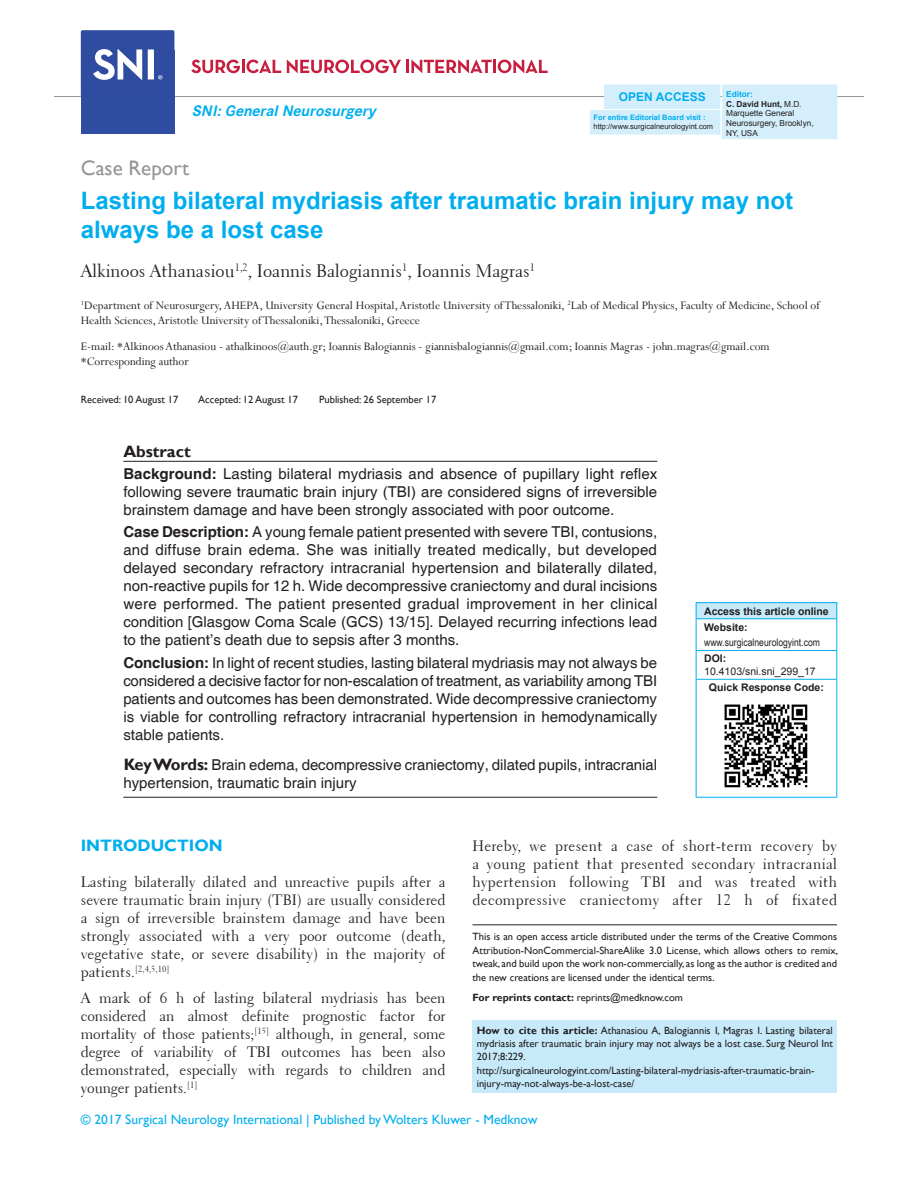
<style>
.page{position:relative;width:918px;height:1188px;background:#fff}
.page>*{position:absolute;margin:0;border:0;box-sizing:border-box;transform-origin:0 0}
.AT{font:700 24px/28.8px "Arial";color:#00aeef}
.AH{font:21px "Gill Sans";color:#939598}
.AU{font:18px "Transitional 521 BT Roman A";color:#231f20}
.t1{font:700 16.5px "Gill Sans";color:#00aeef}
.ABSH{font:700 16.5px "Gill Sans";color:#231f20}
.ABS{font:15px/18px "Helvetica";color:#231f20;text-align:justify}
.TX{font:15px/18px "Transitional 521 BT Roman A";color:#231f20;text-align:justify}
.KWD{font:15px/18px "Helvetica";letter-spacing:-.005em;color:#231f20}
.t2{font:italic 700 15px "Corporate SBQ";color:#00aeef}
.t3{font:13.5px "Gill Sans";color:#00aeef}
.AFF{font:12.75px/15px "Perpetua";color:#231f20}
.ADD{font:12.75px/15px "Perpetua";color:#231f20}
.t4{font:700 12px "Arial";color:#00aeef}
.OS{font:10.5px/13.5px "Gill Sans";color:#231f20;text-align:justify}
.Published{font:10.5px/12.6px "Gill Sans";color:#231f20;text-align:justify}
.HIS{font:10.5px "Gill Sans";color:#231f20}
.AAO{font:700 10.5px "Arial";letter-spacing:-.005em;color:#231f20}
.WEB{font:10.5px "Arial Narrow";color:#231f20}
.WEB-2{font:10.5px/12.6px "Arial";color:#231f20}
.WEB-3{font:700 10.5px "Arial";color:#231f20}
.TX-2{font:8.7px "Transitional 521 BT Roman A";color:#231f20}
.t5{font:8.25px/9.9px "Arial";letter-spacing:-.005em;color:#231f20}
.t6{font:7.5px "Arial";color:#231f20}
.t7{font:700 7.5px "Arial";color:#00aeef}
.s1{font-weight:700;color:#00aeef}
.s2{font-weight:700}
.s3{font-family:"Gill Sans";font-weight:700;font-size:16.5px}
.s4{font-size:15px}
</style>
<div class="page">
<hr style="left:54px;top:96px;width:810px;height:1px;background:#939598">
<div style="left:723px;top:85px;width:114px;height:54px;background:#d4effb"></div>
<div style="left:605px;top:85px;width:115px;height:23px;background:#d4effb"></div>
<div style="left:591px;top:111px;width:129px;height:23px;background:#d4effb"></div>
<div style="left:591px;top:110px;width:129px;height:24px;border:1px solid #d4effb"></div>
<div style="left:81px;top:50px;width:93px;height:84px;background:#2f4ea1"></div>
<div style="left:81px;top:30px;width:93px;height:67px;background:#304ca1;border-radius:2px"></div>
<svg style="left:191px;top:60px;width:90px;height:13px"></svg>
<svg style="left:287px;top:60px;width:261px;height:13px"></svg>
<svg style="left:93px;top:49px;width:69px;height:31px"></svg>
<div style="left:696px;top:603px;width:141px;height:16px;background:#c6eafa"></div>
<svg style="left:696px;top:603px;width:1px;height:15px"></svg>
<svg style="left:836px;top:603px;width:1px;height:15px"></svg>
<hr style="left:696px;top:602px;width:141px;height:1px;background:#00aeef">
<hr style="left:696px;top:619px;width:1px;height:31px;background:#00aeef">
<hr style="left:836px;top:619px;width:1px;height:31px;background:#00aeef">
<hr style="left:696px;top:618px;width:141px;height:1px;background:#00aeef">
<svg style="left:696px;top:651px;width:1px;height:28px"></svg>
<svg style="left:836px;top:651px;width:1px;height:28px"></svg>
<hr style="left:696px;top:650px;width:141px;height:1px;background:#00aeef">
<hr style="left:696px;top:680px;width:1px;height:117px;background:#00aeef">
<hr style="left:836px;top:680px;width:1px;height:117px;background:#00aeef">
<hr style="left:696px;top:679px;width:141px;height:1px;background:#00aeef">
<hr style="left:696px;top:797px;width:141px;height:1px;background:#00aeef">
<img style="left:724px;top:704px;width:84px;height:84px">
<hr style="left:123px;top:461px;width:534px;height:1px;background:#231f20">
<hr style="left:123px;top:797px;width:534px;height:1px;background:#231f20">
<div style="left:472px;top:1021px;width:365px;height:72px;background:#c6eafa"></div>
<hr style="left:472px;top:924px;width:365px;height:1px;background:#231f20">
<p class="t2" style="left:192px;top:102px;width:190px">SNI:GeneralNeurosurgery</p>
<p class="t4" style="left:619px;top:88px;width:88px">OPEN ACCESS</p>
<p class="t7" style="left:594px;top:112px;width:114px">For entire Editorial Board visit :</p>
<p class="t6" style="left:594px;top:121px;width:121px">http://www.surgicalneurologyint.com</p>
<p class="t5" style="left:726px;top:89px;width:89px"><span class="s1">Editor:<br></span><span class="s2">C. David Hunt,</span> M.D.<br>Marquette General<br>Neurosurgery, Brooklyn,<br>NY, USA</p>
<p class="AH" style="left:81px;top:156px;width:110px">Case Report</p>
<p class="AT" style="left:81px;top:186px;width:714px">Lasting bilateral mydriasis after traumatic brain injury may not always be a lost case</p>
<p class="AU" style="left:81px;top:260px;width:456px">Alkinoos Athanasiou<sup>1,2</sup>, Ioannis Balogiannis<sup>1</sup>, Ioannis Magras<sup>1</sup></p>
<p class="AFF" style="left:81px;top:298px;width:740px"><sup>1</sup>Department of Neurosurgery, AHEPA, University General Hospital, Aristotle University of Thessaloniki, <sup>2</sup>Lab of Medical Physics, Faculty of Medicine, School of<br>Health Sciences, Aristotle University of Thessaloniki, Thessaloniki, Greece</p>
<p class="ADD" style="left:81px;top:338px;width:690px">E‑mail: *Alkinoos Athanasiou ‑ athalkinoos@auth.gr; Ioannis Balogiannis ‑ giannisbalogiannis@gmail.com; Ioannis Magras ‑ john.magras@gmail.com *Corresponding author</p>
<p class="HIS" style="left:81px;top:393px;width:99px">Received: 10 August 17</p>
<p class="HIS" style="left:198px;top:393px;width:101px">Accepted: 12 August 17</p>
<p class="HIS" style="left:319px;top:393px;width:119px">Published: 26 September 17</p>
<p class="ABSH" style="left:123px;top:441px;width:69px">Abstract</p>
<p class="ABS" style="left:123px;top:465px;width:535px"><span class="s2">Background:</span> Lasting bilateral mydriasis and absence of pupillary light reflex following severe traumatic brain injury (TBI) are considered signs of irreversible brainstem damage and have been strongly associated with poor outcome.</p>
<p class="ABS" style="left:123px;top:524px;width:536px"><span class="s2">Case Description:</span> A young female patient presented with severe TBI, contusions, and diffuse brain edema. She was initially treated medically, but developed delayed secondary refractory intracranial hypertension and bilaterally dilated, non‑reactive pupils for 12 h. Wide decompressive craniectomy and dural incisions were performed. The patient presented gradual improvement in her clinical condition [Glasgow Coma Scale (GCS) 13/15]. Delayed recurring infections lead to the patient’s death due to sepsis after 3 months.</p>
<p class="ABS" style="left:123px;top:654px;width:535px"><span class="s2">Conclusion:</span> In light of recent studies, lasting bilateral mydriasis may not always be considered a decisive factor for non‑escalation of treatment, as variability among TBI patients and outcomes has been demonstrated. Wide decompressive craniectomy is viable for controlling refractory intracranial hypertension in hemodynamically stable patients.</p>
<p class="KWD" style="left:123px;top:757px;width:535px"><span class="s3">Key Words:</span> Brain edema, decompressive craniectomy, dilated pupils, intracranial hypertension, traumatic brain injury</p>
<p class="AAO" style="left:704px;top:603px;width:126px">Access this article online</p>
<p class="WEB-3" style="left:704px;top:620px;width:45px">Website:</p>
<p class="WEB" style="left:704px;top:635px;width:117px">www.surgicalneurologyint.com</p>
<p class="WEB-2" style="left:704px;top:652px;width:113px"><span class="s2">DOI:<br></span>10.4103/sni.sni_299_17</p>
<p class="AAO" style="left:709px;top:680px;width:116px">Quick Response Code:</p>
<h1 class="t1" style="left:81px;top:835px;width:143px">INTRODUCTION</h1>
<p class="TX" style="left:81px;top:873px;width:366px">Lasting bilaterally dilated and unreactive pupils after a severe traumatic brain injury (TBI) are usually considered a sign of irreversible brainstem damage and have been strongly associated with a very poor outcome (death, vegetative state, or severe disability) in the majority of</p>
<p class="TX-2" style="left:81px;top:963px;width:91px"><span class="s4">patients.</span>[2,4,5,10]</p>
<p class="TX" style="left:81px;top:989px;width:366px">A mark of 6 h of lasting bilateral mydriasis has been considered an almost definite prognostic factor for mortality of those patients;<sup>[15]</sup> although, in general, some degree of variability of TBI outcomes has been also demonstrated, especially with regards to children and younger patients.<sup>[1]</sup></p>
<p class="TX" style="left:472px;top:837px;width:366px">Hereby, we present a case of short‑term recovery by a young patient that presented secondary intracranial hypertension following TBI and was treated with decompressive craniectomy after 12 h of fixated</p>
<p class="OS" style="left:472px;top:930px;width:367px">This is an open access article distributed under the terms of the Creative Commons Attribution‑NonCommercial‑ShareAlike 3.0 License, which allows others to remix, tweak, and build upon the work non‑commercially, as long as the author is credited and the new creations are licensed under the identical terms.</p>
<p class="OS" style="left:472px;top:991px;width:212px"><span class="s2">For reprints contact:</span> reprints@medknow.com</p>
<p class="Published" style="left:477px;top:1025px;width:358px"><span class="s2">How to cite this article:</span> Athanasiou A, Balogiannis I, Magras I. Lasting bilateral mydriasis after traumatic brain injury may not always be a lost case. Surg Neurol Int 2017;8:229.</p>
<p class="Published" style="left:477px;top:1065px;width:339px">http://surgicalneurologyint.com/Lasting-bilateral-mydriasis-after-traumatic-brain&shy;injury-may-not-always-be-a-lost-case/</p>
<p class="t3" style="left:81px;top:1112px;width:458px">© 2017 Surgical Neurology International | Published by Wolters Kluwer - Medknow</p>
</div>
